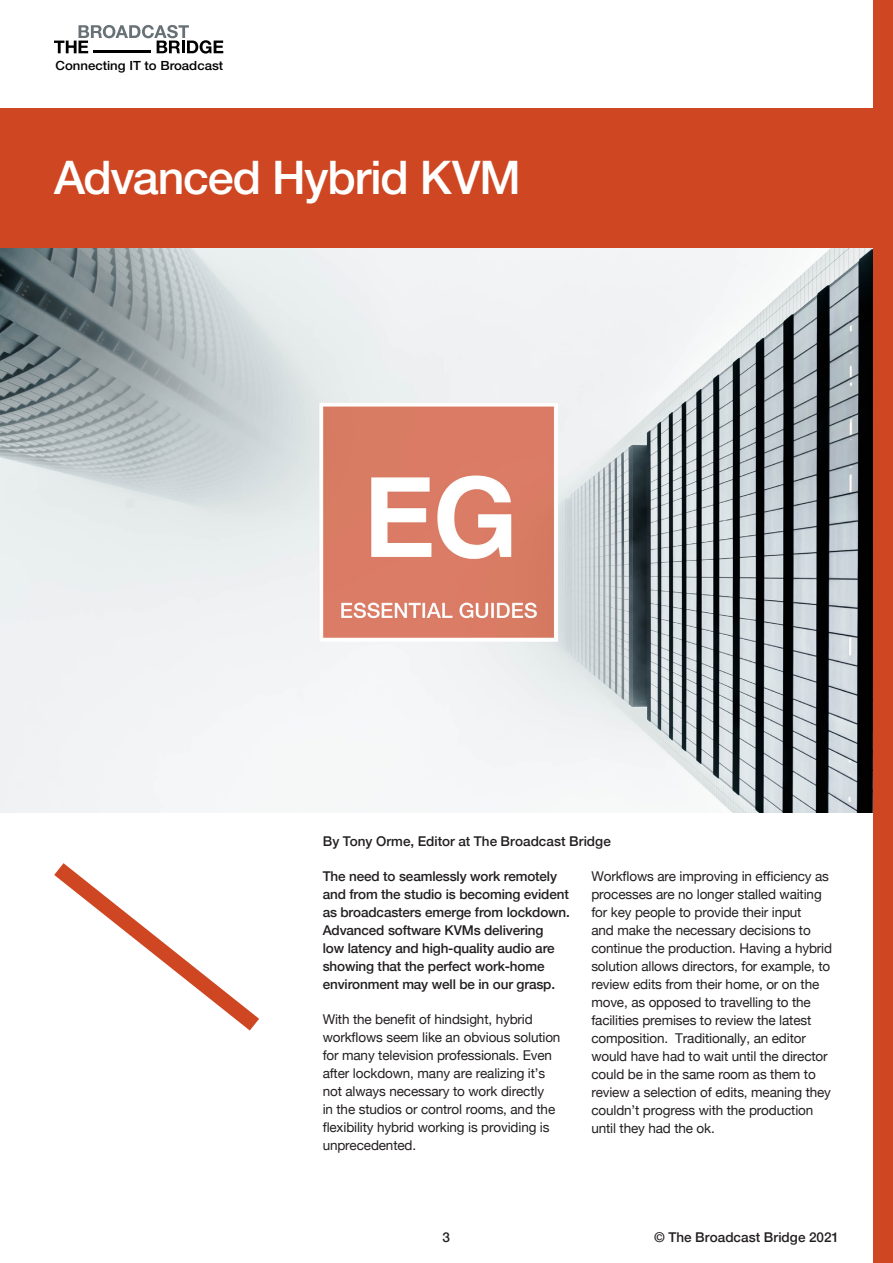
<style>
.page{position:relative;width:893px;height:1263px;background:#fff}
.page>*{position:absolute;margin:0;border:0;box-sizing:border-box;transform-origin:0 0}
.Title_Inner{font:500 46.5px "Helvetica Neue LTW1 G";letter-spacing:-.025em;color:#fff}
.EG_Body_Copy{font:13.5px/18px "Helvetica Neue";letter-spacing:-.01em;color:#231f20}
.EG_Body_Copy-2{font:500 13.5px/18px "Helvetica Neue";letter-spacing:-.01em;color:#231f20}
.intro{font:500 13.5px "Helvetica Neue";color:#231f20}
.sub_head{font:500 13.5px "Helvetica Neue";letter-spacing:.005em;color:#231f20}
.t1{font:500 12.6px "Helvetica Neue";color:#000001;scale:1.04 1}
</style>
<div class="page">
<img style="left:0;top:248px;width:873px;height:565px">
<svg style="left:54px;top:863px;width:205px;height:168px"></svg>
<svg style="left:54px;top:25px;width:169px;height:29px"></svg>
<hr style="left:93px;top:51px;width:58px;height:2px;background:#000001">
<div style="left:0;top:108px;width:892px;height:140px;background:#cf4722"></div>
<div style="left:873px;top:0;width:20px;height:1263px;background:#cf4722"></div>
<p class="t1" style="left:56px;top:58px;width:163px">Connecting IT to Broadcast</p>
<p class="Title_Inner" style="left:54px;top:150px;width:468px">Advanced Hybrid KVM</p>
<p class="intro" style="left:323px;top:830px;width:289px">By Tony Orme, Editor at The Broadcast Bridge</p>
<p class="EG_Body_Copy-2" style="left:323px;top:866px;width:249px">The need to seamlessly work remotely and from the studio is becoming evident as broadcasters emerge from lockdown.<br>Advanced software KVMs delivering<br>low latency and high-quality audio are showing that the perfect work-home environment may well be in our grasp.</p>
<p class="EG_Body_Copy" style="left:323px;top:1011px;width:239px">With the benefit of hindsight, hybrid workflows seem like an obvious solution for many television professionals. Even after lockdown, many are realizing it’s not always necessary to work directly<br>in the studios or control rooms, and the flexibility hybrid working is providing is unprecedented.</p>
<p class="EG_Body_Copy" style="left:591px;top:868px;width:242px">Workflows are improving in efficiency as processes are no longer stalled waiting for key people to provide their input<br>and make the necessary decisions to continue the production. Having a hybrid solution allows directors, for example, to review edits from their home, or on the move, as opposed to travelling to the facilities premises to review the latest composition. Traditionally, an editor would have had to wait until the director could be in the same room as them to review a selection of edits, meaning they couldn’t progress with the production until they had the ok.</p>
<p class="EG_Body_Copy-2" style="left:442px;top:1227px;width:9px">3</p>
<p class="sub_head" style="left:654px;top:1226px;width:186px">© The Broadcast Bridge 2021</p>
</div>
